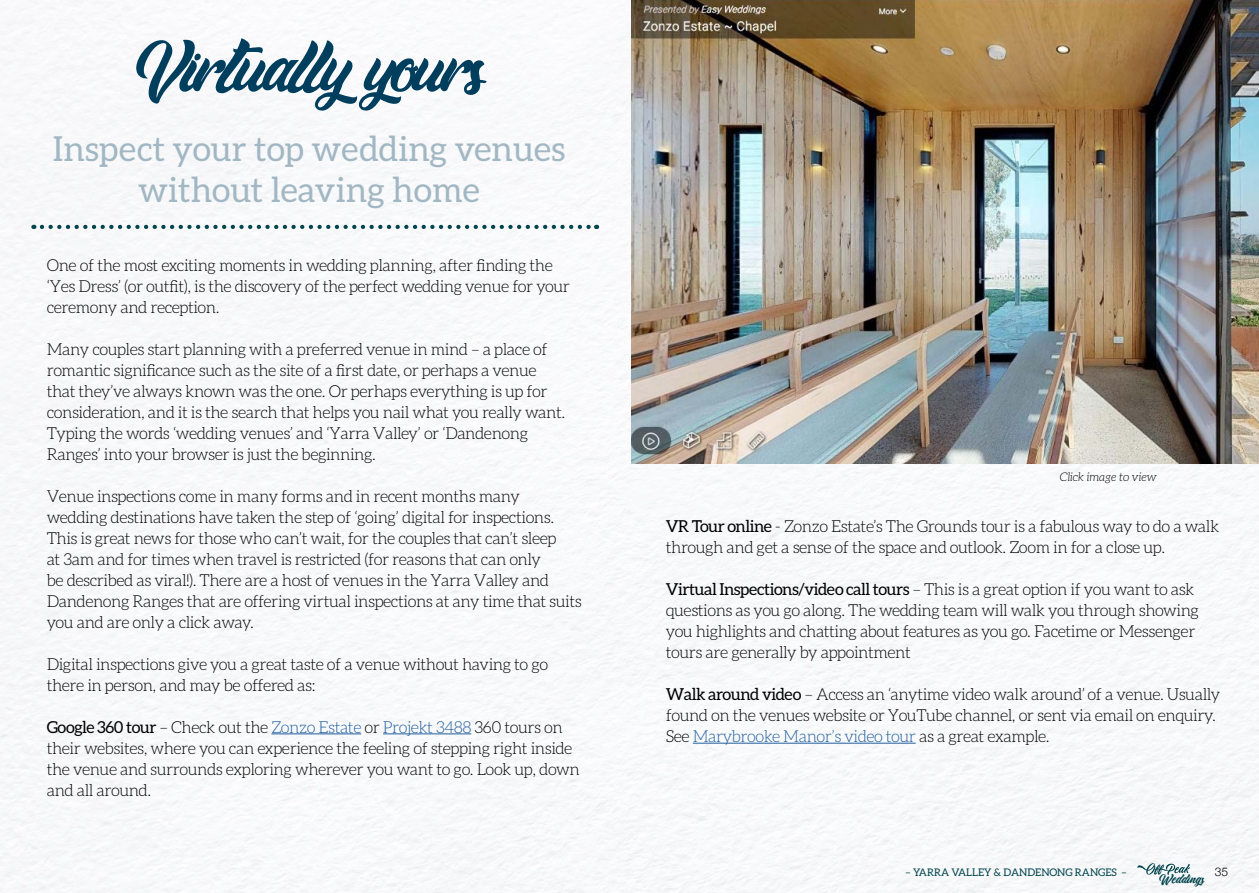
<style>
.page{position:relative;width:1259px;height:893px;background:#fff}
.page>*{position:absolute;margin:0;border:0;box-sizing:border-box;transform-origin:0 0}
.t1{font:90px "Cheetah Kick Personal Use";letter-spacing:-.04em;color:#003e5e}
.t2{font:34.5px/41.4px "Aleo";color:#a1b7c3;text-align:center}
.t3{font:300 16.5px/21px "Aleo";letter-spacing:-.03em;color:#000}
.t4{font:16.05px "Cheetah Kick Personal Use";color:#00444d}
.t5{font:italic 300 12px "Aleo";color:#000}
.t6{font:10.5px "Aleo";color:#00444d}
.s1{font-weight:400}
.s2{color:#215e9e}
</style>
<div class="page">
<img style="left:0;top:0;width:1259px;height:893px">
<svg style="left:1136px;top:862px;width:54px;height:13px"></svg>
<hr style="left:271px;top:734px;width:90px;height:1px;background:#215e9e">
<hr style="left:383px;top:734px;width:88px;height:1px;background:#215e9e">
<img style="left:631px;top:0;width:628px;height:463px">
<svg style="left:42px;top:225px;width:555px;height:4px"></svg>
<hr style="left:693px;top:743px;width:222px;height:1px;background:#215e9e">
<h1 class="t1" style="left:132px;top:28px;width:355px">Virtually yours</h1>
<h2 class="t2" style="left:53px;top:127px;width:514px">Inspect your top wedding venues without leaving home</h2>
<p class="t3" style="left:47px;top:254px;width:525px">One of the most exciting moments in wedding planning, after finding the ‘Yes Dress’ (or outfit), is the discovery of the perfect wedding venue for your ceremony and reception.</p>
<p class="t3" style="left:47px;top:338px;width:520px">Many couples start planning with a preferred venue in mind – a place of romantic significance such as the site of a first date, or perhaps a venue that they’ve always known was the one. Or perhaps everything is up for consideration, and it is the search that helps you nail what you really want.<br>Typing the words ‘wedding venues’ and ‘Yarra Valley’ or ‘Dandenong Ranges’ into your browser is just the beginning.</p>
<p class="t3" style="left:47px;top:485px;width:536px">Venue inspections come in many forms and in recent months many wedding destinations have taken the step of ‘going’ digital for inspections.<br>This is great news for those who can’t wait, for the couples that can’t sleep<br>at 3am and for times when travel is restricted (for reasons that can only<br>be described as viral!). There are a host of venues in the Yarra Valley and Dandenong Ranges that are offering virtual inspections at any time that suits you and are only a click away.</p>
<p class="t3" style="left:47px;top:653px;width:503px">Digital inspections give you a great taste of a venue without having to go there in person, and may be offered as:</p>
<p class="t3" style="left:47px;top:716px;width:534px"><span class="s1">Google 360 tour</span> – Check out the <span class="s2">Zonzo Estate</span> or <span class="s2">Projekt 3488</span> 360 tours on their websites, where you can experience the feeling of stepping right inside the venue and surrounds exploring wherever you want to go. Look up, down and all around.</p>
<p class="t5" style="left:1059px;top:470px;width:99px">Click image to view</p>
<p class="t3" style="left:666px;top:516px;width:555px"><span class="s1">VR Tour online</span> - Zonzo Estate’s The Grounds tour is a fabulous way to do a walk through and get a sense of the space and outlook. Zoom in for a close up.</p>
<p class="t3" style="left:666px;top:579px;width:535px"><span class="s1">Virtual Inspections/video call tours</span> – This is a great option if you want to ask questions as you go along. The wedding team will walk you through showing you highlights and chatting about features as you go. Facetime or Messenger tours are generally by appointment</p>
<p class="t3" style="left:666px;top:684px;width:556px"><span class="s1">Walk around video</span> – Access an ‘anytime video walk around’ of a venue. Usually found on the venues website or YouTube channel, or sent via email on enquiry.<br>See <span class="s2">Marybrooke Manor’s video tour</span> as a great example.</p>
<p class="t6" style="left:905px;top:866px;width:222px">– YARRA VALLEY &amp; DANDENONG RANGES –</p>
<p class="t4" style="left:1158px;top:871px;width:71px">Weddin <sup>35</sup></p>
<p class="t4" style="left:1196px;top:871px;width:10px">gs</p>
</div>
